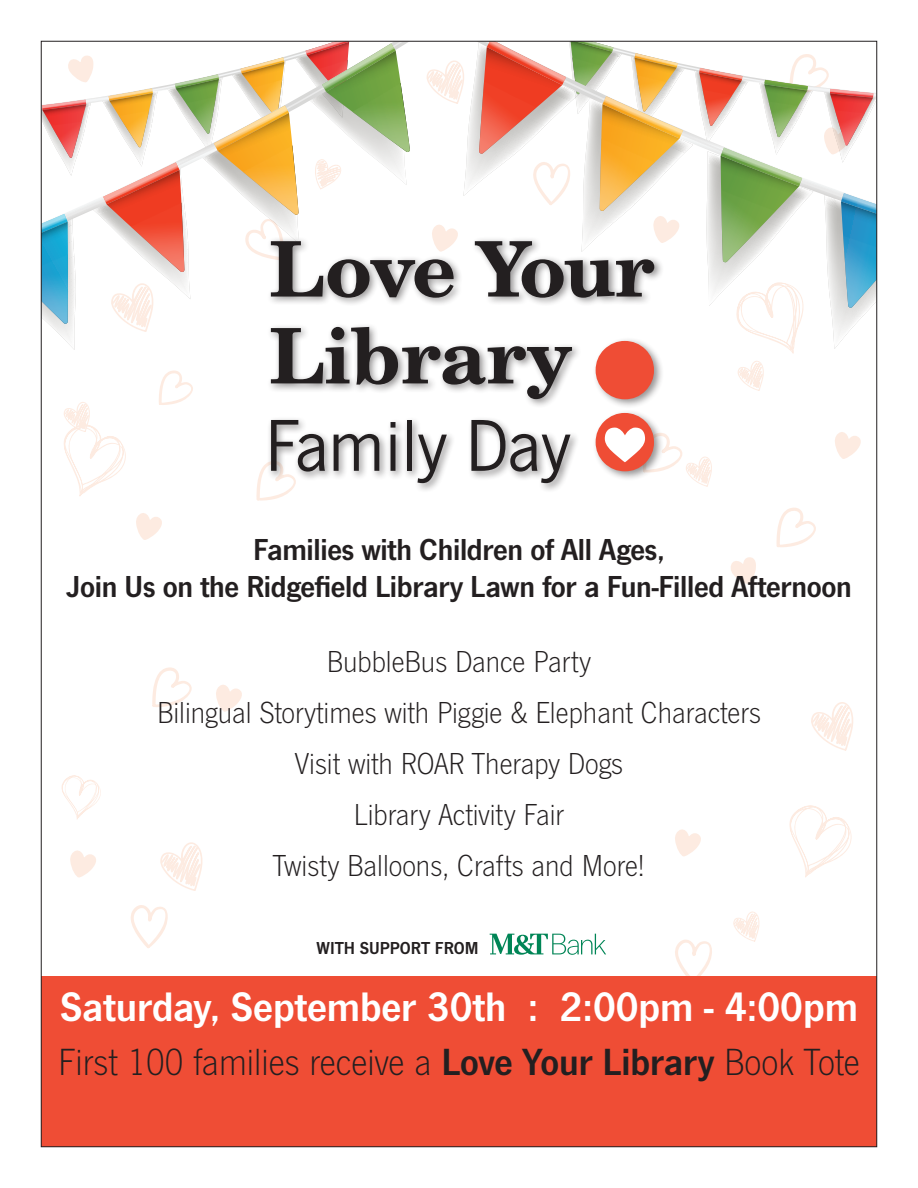
<style>
.page{position:relative;width:918px;height:1188px;background:#fff}
.page>*{position:absolute;margin:0;border:0;box-sizing:border-box;transform-origin:0 0}
.t1{font:42.75px "News Got Dem";color:#fff}
.t2{font:300 39.3px "News Got";color:#231f20}
.t3{font:300 31.5px/51px "News Got";color:#231f20;text-align:center}
.t4{font:31.5px/37.5px "News Got Dem";letter-spacing:-.01em;color:#231f20;text-align:center}
.t5{font:18px "News Got Dem";color:#231f20}
.s1{font-family:"News Got Dem";font-weight:400}
</style>
<div class="page">
<svg style="left:675px;top:939px;width:37px;height:37px"></svg>
<div style="left:41px;top:976px;width:836px;height:171px;background:#ef4d35"></div>
<svg style="left:61px;top:775px;width:40px;height:44px"></svg>
<svg style="left:789px;top:805px;width:63px;height:73px"></svg>
<svg style="left:733px;top:911px;width:27px;height:31px"></svg>
<svg style="left:160px;top:842px;width:43px;height:49px"></svg>
<svg style="left:811px;top:702px;width:42px;height:49px"></svg>
<svg style="left:130px;top:905px;width:38px;height:43px"></svg>
<svg style="left:152px;top:667px;width:40px;height:40px"></svg>
<svg style="left:776px;top:507px;width:40px;height:40px"></svg>
<svg style="left:136px;top:513px;width:26px;height:27px"></svg>
<svg style="left:216px;top:685px;width:26px;height:27px"></svg>
<svg style="left:70px;top:850px;width:26px;height:28px"></svg>
<svg style="left:41px;top:41px;width:836px;height:460px"></svg>
<svg style="left:731px;top:557px;width:25px;height:27px"></svg>
<svg style="left:675px;top:829px;width:26px;height:28px"></svg>
<svg style="left:490px;top:934px;width:116px;height:21px"></svg>
<p class="t4" style="left:66px;top:530px;width:787px">Families with Children of All Ages,<br>Join Us on the Ridgefield Library Lawn for a Fun-Filled Afternoon</p>
<p class="t3" style="left:157px;top:637px;width:605px">BubbleBus Dance Party<br>Bilingual Storytimes with Piggie &amp; Elephant Characters<br>Visit with ROAR Therapy Dogs<br>Library Activity Fair<br>Twisty Balloons, Crafts and More!</p>
<p class="t5" style="left:317px;top:938px;width:163px">WITH SUPPORT FROM</p>
<h1 class="t1" style="left:60px;top:982px;width:799px">Saturday, September 30th : 2:00pm - 4:00pm</h1>
<p class="t2" style="left:58px;top:1041px;width:803px">First 100 families receive a <span class="s1">Love Your Library</span> Book Tote</p>
</div>
